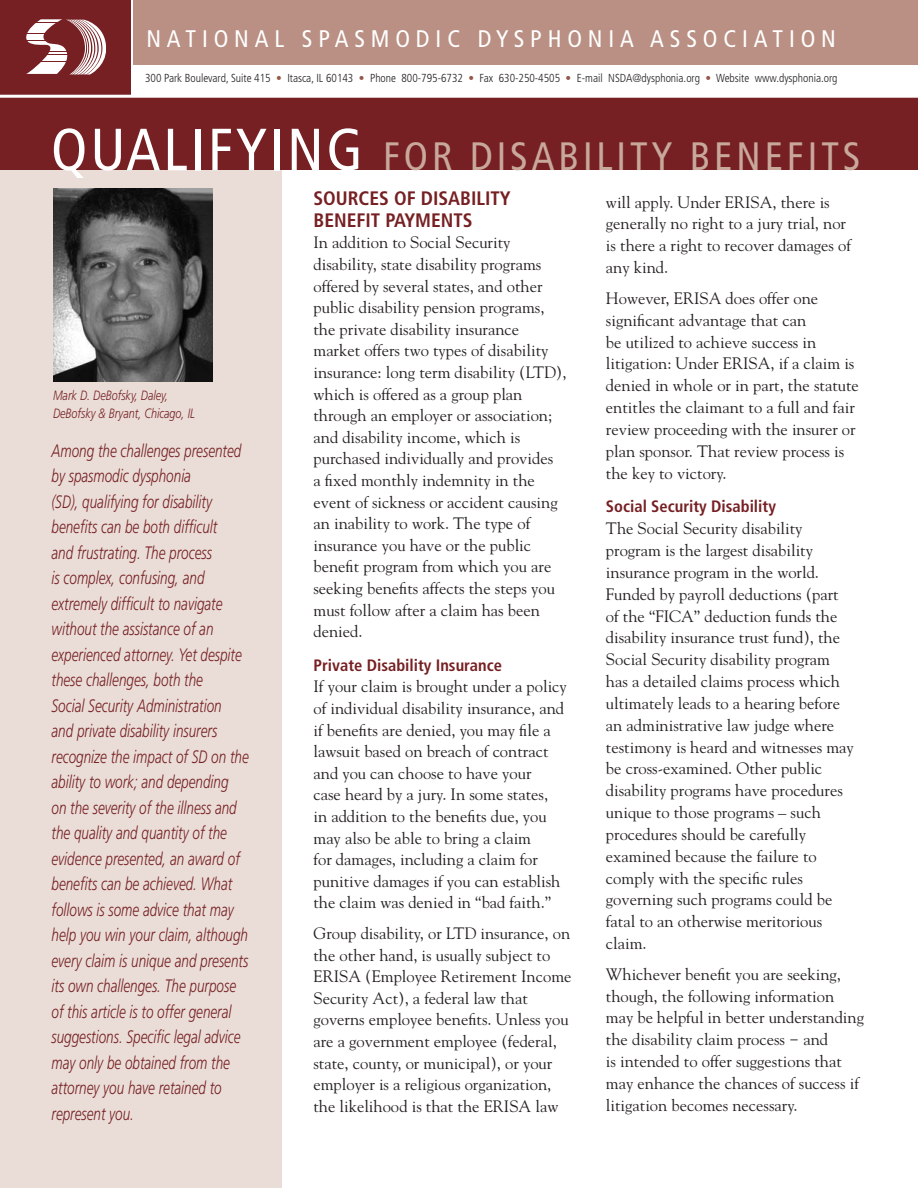
<style>
.page{position:relative;width:918px;height:1188px;background:#fff}
.page>*{position:absolute;margin:0;border:0;box-sizing:border-box;transform-origin:0 0}
.t1{font:condensed 39.6px "Frutiger";letter-spacing:.1em;color:#c9a89c}
.t2{font:condensed 24px "Frutiger";letter-spacing:.245em;color:#fff}
.t3{font:700 condensed 19.5px/21.8px "Frutiger";color:#762023}
.t4{font:italic 300 18px/25.5px "Frutiger";color:#762023;scale:.75 1}
.t5{font:16.5px/21.6px "Goudy";color:#231f20}
.t6{font:700 condensed 16.5px "Frutiger";color:#762023}
.t7{font:italic 300 13.5px/18px "Frutiger";color:#762023;scale:.8 1}
.t8{font:300 condensed 11.7px "Frutiger";color:#231f20}
.s1{color:#945749}
.s2{font-size:59.4px;color:#fff}
</style>
<div class="page">
<div style="left:0;top:96px;width:282px;height:1092px;background:#eaddd7"></div>
<div style="left:0;top:96px;width:918px;height:74px;background:#762023"></div>
<img style="left:53px;top:188px;width:159px;height:194px">
<div style="left:133px;top:0;width:785px;height:64px;background:#b99083"></div>
<div style="left:0;top:0;width:130px;height:101px;background:#762023"></div>
<svg style="left:26px;top:19px;width:80px;height:56px"></svg>
<hr style="left:0;top:95px;width:918px;height:3px;background:#fff">
<p class="t2" style="left:146px;top:25px;width:18px">NATIONAL</p>
<p class="t2" style="left:302px;top:25px;width:283px">SPAS MODI C DYS PHONIA</p>
<p class="t2" style="left:650px;top:25px;width:18px">ASSO</p>
<p class="t2" style="left:723px;top:25px;width:35px">CIATION</p>
<p class="t8" style="left:145px;top:72px;width:694px">300 Park Boulevard, Suite 415 <span class="s1">•</span> Itasca, IL 60143 <span class="s1">•</span> Phone 800-795-6732 <span class="s1">•</span> Fax 630-250-4505 <span class="s1">•</span> E-mail NSDA@dysphonia.org <span class="s1">•</span> Website www.dysphonia.org</p>
<p class="t1" style="left:51px;top:133px;width:811px"><span class="s2">QUALIFYING</span> FOR DISABILITY BENEFITS</p>
<p class="t7" style="left:53px;top:386px;width:179px">Mark D. DeBofsky, Daley,<br>DeBofsky &amp; Bryant, Chicago, IL</p>
<p class="t4" style="left:52px;top:438px;width:265px">Among the challenges presented by spasmodic dysphonia<br>(SD), qualifying for disability benefits can be both difficult<br>and frustrating. The process<br>is complex, confusing, and extremely difficult to navigate without the assistance of an experienced attorney. Yet despite these challenges, both the<br>Social Security Administration<br>and private disability insurers recognize the impact of SD on the ability to work; and depending<br>on the severity of the illness and the quality and quantity of the evidence presented, an award of benefits can be achieved. What follows is some advice that may help you win your claim, although every claim is unique and presents its own challenges. The purpose of this article is to offer general suggestions. Specific legal advice may only be obtained from the attorney you have retained to represent you.</p>
<p class="t3" style="left:314px;top:188px;width:199px">Sources of Disability<br>Benefit Payments</p>
<p class="t5" style="left:314px;top:231px;width:254px">In addition to Social Security disability, state disability programs offered by several states, and other public disability pension programs, the private disability insurance market offers two types of disability insurance: long term disability (LTD), which is offered as a group plan through an employer or association; and disability income, which is purchased individually and provides<br>a fixed monthly indemnity in the event of sickness or accident causing an inability to work. The type of insurance you have or the public benefit program from which you are seeking benefits affects the steps you must follow after a claim has been denied.</p>
<p class="t6" style="left:314px;top:655px;width:190px">Private Disability Insurance</p>
<p class="t5" style="left:314px;top:675px;width:255px">If your claim is brought under a policy of individual disability insurance, and if benefits are denied, you may file a lawsuit based on breach of contract and you can choose to have your<br>case heard by a jury. In some states,<br>in addition to the benefits due, you may also be able to bring a claim<br>for damages, including a claim for punitive damages if you can establish the claim was denied in “bad faith.”</p>
<p class="t5" style="left:314px;top:922px;width:260px">Group disability, or LTD insurance, on the other hand, is usually subject to ERISA (Employee Retirement Income Security Act), a federal law that governs employee benefits. Unless you are a government employee (federal, state, county, or municipal), or your employer is a religious organization, the likelihood is that the ERISA law</p>
<p class="t5" style="left:606px;top:190px;width:247px">will apply. Under ERISA, there is generally no right to a jury trial, nor is there a right to recover damages of any kind.</p>
<p class="t5" style="left:606px;top:287px;width:254px">However, ERISA does offer one significant advantage that can<br>be utilized to achieve success in litigation: Under ERISA, if a claim is denied in whole or in part, the statute entitles the claimant to a full and fair review proceeding with the insurer or plan sponsor. That review process is the key to victory.</p>
<p class="t6" style="left:606px;top:497px;width:172px">Social Security Disability</p>
<p class="t5" style="left:606px;top:517px;width:249px">The Social Security disability program is the largest disability insurance program in the world.<br>Funded by payroll deductions (part of the “FICA” deduction funds the disability insurance trust fund), the<br>Social Security disability program has a detailed claims process which ultimately leads to a hearing before an administrative law judge where testimony is heard and witnesses may be cross-examined. Other public disability programs have procedures unique to those programs – such procedures should be carefully examined because the failure to comply with the specific rules governing such programs could be fatal to an otherwise meritorious claim.</p>
<p class="t5" style="left:606px;top:963px;width:260px">Whichever benefit you are seeking, though, the following information may be helpful in better understanding the disability claim process − and<br>is intended to offer suggestions that may enhance the chances of success if litigation becomes necessary.</p>
</div>
